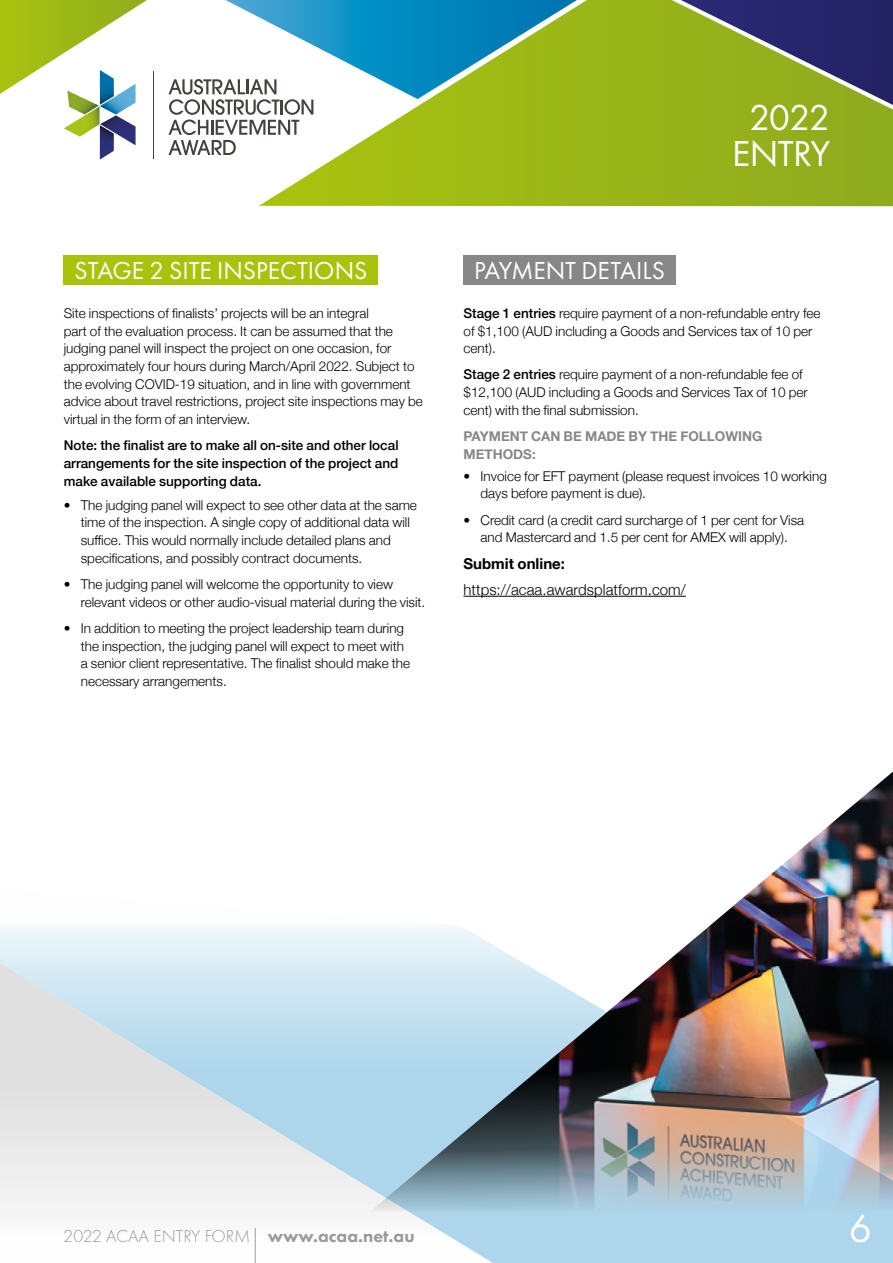
<style>
.page{position:relative;width:893px;height:1263px;background:#fff}
.page>*{position:absolute;margin:0;border:0;box-sizing:border-box;transform-origin:0 0}
.t1{font:40.5px "Futura PT";color:#fff}
.t2{font:37.5px/36px "Futura PT";letter-spacing:-.035em;color:#fff;text-align:center}
.t3{font:25.5px "Futura PT";color:#fff}
.t4{font:300 18px "Futura PT";color:#9d9d9c}
.t5{font:300 15px "Helvetica Neue";letter-spacing:.005em;color:#000}
.t6{font:700 15px "Helvetica Neue";color:#000}
.t7{font:300 13.5px/17.7px "Helvetica Neue";color:#000}
.t8{font:500 13.5px/17.7px "Helvetica Neue";color:#000;text-align:justify}
.t9{font:700 13.5px/17.7px "Helvetica Neue";color:#878787}
.s1{font-weight:500}
.s2{font-weight:800}
</style>
<div class="page">
<svg style="left:0;top:926px;width:893px;height:337px;background:#c3e1f1"></svg>
<img style="left:354px;top:771px;width:539px;height:446px">
<svg style="left:0;top:955px;width:517px;height:308px"></svg>
<div style="left:64px;top:255px;width:314px;height:30px;background:#a9c30c"></div>
<div style="left:463px;top:255px;width:212px;height:30px;background:#878787"></div>
<hr style="left:463px;top:596px;width:223px;height:1px;background:#000">
<hr style="left:255px;top:1228px;width:1px;height:35px;background:#9d9d9c">
<svg style="left:259px;top:155px;width:310px;height:51px;background:#adc531"></svg>
<svg style="left:169px;top:0;width:400px;height:155px"></svg>
<svg style="left:0;top:0;width:154px;height:160px"></svg>
<svg style="left:569px;top:0;width:324px;height:207px;background:#859b2c"></svg>
<h3 class="t3" style="left:74px;top:255px;width:294px">STAGE 2 SITE INSPECTIONS</h3>
<p class="t7" style="left:64px;top:303px;width:361px">Site inspections of finalists’ projects will be an integral<br>part of the evaluation process. It can be assumed that the judging panel will inspect the project on one occasion, for approximately four hours during March/April 2022. Subject to the evolving COVID-19 situation, and in line with government advice about travel restrictions, project site inspections may be virtual in the form of an interview.</p>
<p class="t8" style="left:64px;top:435px;width:336px">Note: the finalist are to make all on-site and other local arrangements for the site inspection of the project and make available supporting data.</p>
<p class="t7" style="left:81px;top:495px;width:338px;text-indent:-17px">• The judging panel will expect to see other data at the same time of the inspection. A single copy of additional data will suffice. This would normally include detailed plans and specifications, and possibly contract documents.</p>
<p class="t7" style="left:81px;top:574px;width:346px;text-indent:-17px">• The judging panel will welcome the opportunity to view relevant videos or other audio-visual material during the visit.</p>
<p class="t7" style="left:81px;top:618px;width:331px;text-indent:-17px">• In addition to meeting the project leadership team during the inspection, the judging panel will expect to meet with a senior client representative. The finalist should make the necessary arrangements.</p>
<h2 class="t2" style="left:732px;top:99px;width:99px">2022<br>ENTRY</h2>
<h3 class="t3" style="left:474px;top:255px;width:192px">PAYMENT DETAILS</h3>
<p class="t7" style="left:463px;top:303px;width:359px"><span class="s1">Stage 1 entries</span> require payment of a non-refundable entry fee of $1,100 (AUD including a Goods and Services tax of 10 per cent).</p>
<p class="t7" style="left:463px;top:365px;width:346px"><span class="s1">Stage 2 entries</span> require payment of a non-refundable fee of $12,100 (AUD including a Goods and Services Tax of 10 per cent) with the final submission.</p>
<p class="t9" style="left:463px;top:428px;width:300px">PAYMENT CAN BE MADE BY THE FOLLOWING<br>METHODS:</p>
<p class="t7" style="left:480px;top:466px;width:348px;text-indent:-17px">• Invoice for EFT payment (please request invoices 10 working days before payment is due).</p>
<p class="t7" style="left:463px;top:510px;width:342px;text-align:center">• Credit card (a credit card surcharge of 1 per cent for Visa and Mastercard and 1.5 per cent for AMEX will apply).</p>
<p class="t6" style="left:463px;top:551px;width:103px">Submit online:</p>
<p class="t5" style="left:463px;top:577px;width:224px">https://acaa.awardsplatform.com/</p>
<h3 class="t4" style="left:64px;top:1225px;width:352px">2022 ACAA ENTRY FORM <span class="s2">www.acaa.net.au</span></h3>
<h1 class="t1" style="left:849px;top:1204px;width:25px">6</h1>
</div>
